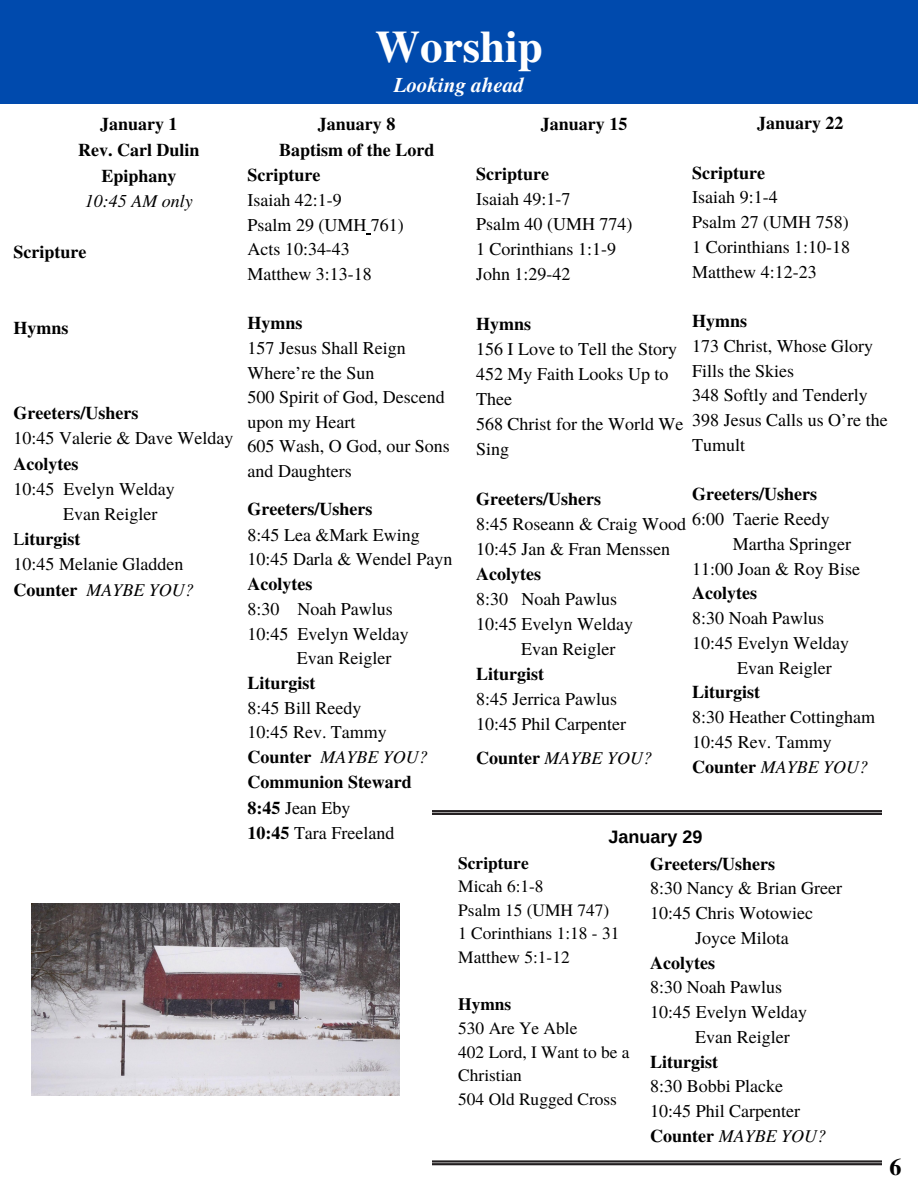
<style>
.page{position:relative;width:918px;height:1188px;background:#fff}
.page>*{position:absolute;margin:0;border:0;box-sizing:border-box;transform-origin:0 0}
.t1{font:700 45px "Te X Gyre Termes";color:#fff}
.t2{font:700 24px "Te X Gyre Termes";color:#000}
.t3{font:italic 700 21px "Te X Gyre Termes";color:#fff}
.t4{font:18px/25px "Te X Gyre Termes";color:#000}
.t5{font:700 18px/25.7px "Te X Gyre Termes";color:#000;text-align:center}
.t6{font:italic 18px "Te X Gyre Termes";color:#000}
.t7{font:700 18px "Arimo";color:#000}
.t8{font:17.4px/23.7px "Te X Gyre Termes";color:#000}
.t9{font:700 17.4px "Te X Gyre Termes";color:#000}
.s1{font-weight:400}
.s2{font-weight:700;font-style:normal}
.s3{font-weight:700}
.s4{font-style:italic}
</style>
<div class="page">
<div style="left:0;top:0;width:918px;height:103px;background:#004aad"></div>
<svg style="left:432px;top:810px;width:449px;height:355px"></svg>
<img style="left:32px;top:903px;width:368px;height:193px">
<p class="t5" style="left:78px;top:111px;width:123px">January 1<br>Rev. Carl Dulin<br>Epiphany</p>
<p class="t6" style="left:85px;top:188px;width:109px">10:45 AM only</p>
<p class="t5" style="left:14px;top:238px;width:74px">Scripture</p>
<p class="t5" style="left:14px;top:314px;width:56px">Hymns</p>
<p class="t5" style="left:14px;top:399px;width:126px">Greeters/Ushers</p>
<p class="t4" style="left:14px;top:425px;width:221px">10:45 Valerie &amp; Dave Welday</p>
<p class="t5" style="left:14px;top:450px;width:66px">Acolytes</p>
<p class="t4" style="left:14px;top:475px;width:163px">10:45 Evelyn Welday</p>
<p class="t4" style="left:63px;top:500px;width:96px">Evan Reigler</p>
<p class="t5" style="left:14px;top:526px;width:68px"><span class="s1">L</span>iturgist</p>
<p class="t4" style="left:14px;top:551px;width:171px">10:45 Melanie Gladden</p>
<p class="t6" style="left:14px;top:577px;width:182px"><span class="s2">Counter</span> MAYBE YOU?</p>
<h1 class="t1" style="left:375px;top:12px;width:169px">Worship</h1>
<p class="t3" style="left:394px;top:69px;width:132px">Looking ahead</p>
<p class="t5" style="left:318px;top:111px;width:79px">January 8</p>
<p class="t5" style="left:279px;top:136px;width:157px">Baptism of the Lord</p>
<p class="t5" style="left:248px;top:161px;width:74px">Scripture</p>
<p class="t4" style="left:248px;top:187px;width:158px;line-height:24.5px">Isaiah 42:1-9<br>Psalm 29 (UMH 761)<br>Acts 10:34-43<br>Matthew 3:13-18</p>
<p class="t5" style="left:248px;top:309px;width:56px">Hymns</p>
<p class="t4" style="left:248px;top:335px;width:204px;line-height:24.5px">157 Jesus Shall Reign<br>Where’re the Sun<br>500 Spirit of God, Descend upon my Heart<br>605 Wash, O God, our Sons and Daughters</p>
<p class="t5" style="left:248px;top:496px;width:126px">Greeters/Ushers</p>
<p class="t4" style="left:248px;top:522px;width:206px;line-height:24.5px">8:45 Lea &amp;Mark Ewing<br>10:45 Darla &amp; Wendel Payn</p>
<p class="t5" style="left:248px;top:570px;width:66px">Acolytes</p>
<p class="t4" style="left:248px;top:596px;width:147px">8:30 Noah Pawlus</p>
<p class="t4" style="left:248px;top:620px;width:163px">10:45 Evelyn Welday</p>
<p class="t4" style="left:297px;top:645px;width:96px">Evan Reigler</p>
<p class="t5" style="left:248px;top:669px;width:69px">Liturgist</p>
<p class="t4" style="left:248px;top:694px;width:182px">8:45 Bill Reedy<br>10:45 Rev. Tammy<br><span class="s3">Counter</span> <span class="s4">MAYBE YOU?<br></span><span class="s3">Communion Steward<br>8:45</span> Jean Eby<br><span class="s3">10:45</span> Tara Freeland</p>
<p class="t5" style="left:757px;top:109px;width:88px">January 22</p>
<p class="t5" style="left:692px;top:159px;width:74px">Scripture</p>
<p class="t4" style="left:692px;top:184px;width:160px">Isaiah 9:1-4<br>Psalm 27 (UMH 758)<br>1 Corinthians 1:10-18<br>Matthew 4:12-23</p>
<p class="t5" style="left:692px;top:307px;width:57px">Hymns</p>
<p class="t4" style="left:692px;top:333px;width:197px">173 Christ, Whose Glory<br>Fills the Skies<br>348 Softly and Tenderly<br>398 Jesus Calls us O’re the<br>Tumult</p>
<p class="t5" style="left:692px;top:481px;width:126px">Greeters/Ushers</p>
<p class="t4" style="left:692px;top:506px;width:139px">6:00 Taerie Reedy</p>
<p class="t4" style="left:733px;top:530px;width:120px">Martha Springer</p>
<p class="t4" style="left:692px;top:555px;width:170px">11:00 Joan &amp; Roy Bise</p>
<p class="t5" style="left:692px;top:580px;width:66px">Acolytes</p>
<p class="t4" style="left:692px;top:605px;width:133px">8:30 Noah Pawlus</p>
<p class="t4" style="left:692px;top:629px;width:158px">10:45 Evelyn Welday</p>
<p class="t4" style="left:737px;top:654px;width:96px">Evan Reigler</p>
<p class="t5" style="left:692px;top:679px;width:70px">Liturgist</p>
<p class="t4" style="left:692px;top:704px;width:184px">8:30 Heather Cottingham<br>10:45 Rev. Tammy<br><span class="s3">Counter</span> <span class="s4">MAYBE YOU?</span></p>
<p class="t5" style="left:541px;top:110px;width:88px">January 15</p>
<p class="t5" style="left:476px;top:160px;width:74px">Scripture</p>
<p class="t4" style="left:476px;top:186px;width:158px">Isaiah 49:1-7<br>Psalm 40 (UMH 774)<br>1 Corinthians 1:1-9<br>John 1:29-42</p>
<p class="t5" style="left:476px;top:310px;width:57px">Hymns</p>
<p class="t4" style="left:476px;top:336px;width:209px">156 I Love to Tell the Story<br>452 My Faith Looks Up to<br>Thee<br>568 Christ for the World We<br>Sing</p>
<p class="t5" style="left:476px;top:485px;width:126px">Greeters/Ushers</p>
<p class="t4" style="left:476px;top:511px;width:211px">8:45 Roseann &amp; Craig Wood<br>10:45 Jan &amp; Fran Menssen</p>
<p class="t5" style="left:476px;top:560px;width:66px">Acolytes</p>
<p class="t4" style="left:476px;top:586px;width:142px">8:30 Noah Pawlus</p>
<p class="t4" style="left:476px;top:611px;width:158px">10:45 Evelyn Welday</p>
<p class="t4" style="left:521px;top:636px;width:96px">Evan Reigler</p>
<p class="t5" style="left:476px;top:660px;width:70px">Liturgist</p>
<p class="t4" style="left:476px;top:686px;width:151px">8:45 Jerrica Pawlus<br>10:45 Phil Carpenter</p>
<p class="t6" style="left:476px;top:744px;width:177px"><span class="s2">Counter</span> MAYBE YOU?</p>
<p class="t7" style="left:608px;top:827px;width:95px">January 29</p>
<p class="t9" style="left:458px;top:849px;width:72px">Scripture</p>
<p class="t8" style="left:458px;top:874px;width:163px">Micah 6:1-8<br>Psalm 15 (UMH 747)<br>1 Corinthians 1:18 - 31<br>Matthew 5:1-12</p>
<p class="t9" style="left:458px;top:991px;width:55px">Hymns</p>
<p class="t8" style="left:458px;top:1015px;width:173px">530 Are Ye Able<br>402 Lord, I Want to be a<br>Christian<br>504 Old Rugged Cross</p>
<p class="t5" style="left:650px;top:850px;width:126px">Greeters/Ushers</p>
<p class="t4" style="left:650px;top:875px;width:193px">8:30 Nancy &amp; Brian Greer</p>
<p class="t4" style="left:650px;top:900px;width:164px">10:45 Chris Wotowiec</p>
<p class="t4" style="left:695px;top:924px;width:95px">Joyce Milota</p>
<p class="t5" style="left:650px;top:949px;width:66px">Acolytes</p>
<p class="t4" style="left:650px;top:974px;width:133px">8:30 Noah Pawlus</p>
<p class="t4" style="left:650px;top:999px;width:158px">10:45 Evelyn Welday</p>
<p class="t4" style="left:695px;top:1023px;width:96px">Evan Reigler</p>
<p class="t5" style="left:650px;top:1048px;width:70px">Liturgist</p>
<p class="t4" style="left:650px;top:1073px;width:177px">8:30 Bobbi Placke<br>10:45 Phil Carpenter<br><span class="s3">Counter</span> <span class="s4">MAYBE YOU?</span></p>
<h2 class="t2" style="left:889px;top:1148px;width:13px">6</h2>
</div>
